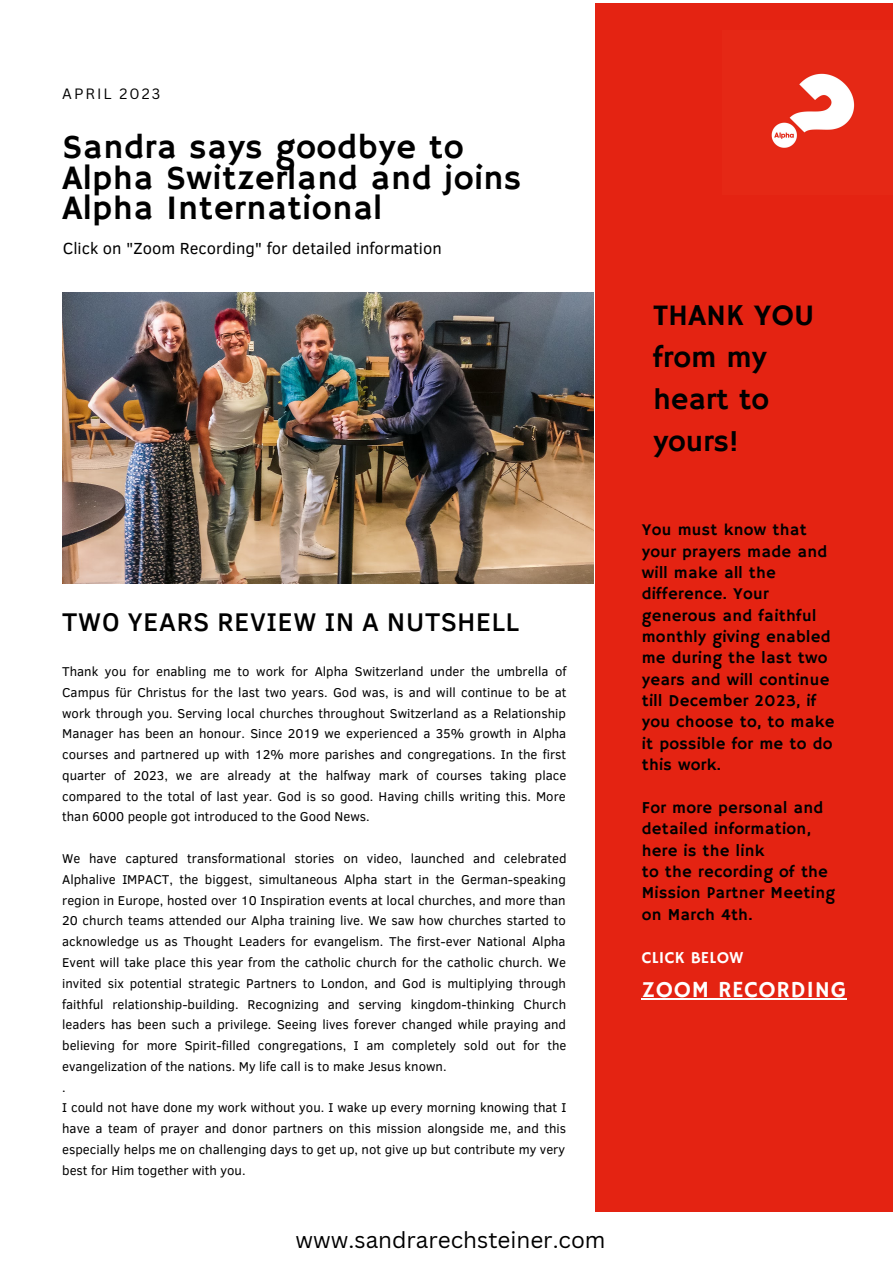
<style>
.page{position:relative;width:893px;height:1264px;background:#fff}
.page>*{position:absolute;margin:0;border:0;box-sizing:border-box;transform-origin:0 0}
.t1{font:34.2px/30.3px "Hammersmith One";letter-spacing:.02em;color:#000}
.t2{font:30.3px/42px "Hammersmith One";color:#000}
.t3{font:500 26.25px "Clear Sans";letter-spacing:.03em;color:#000}
.t4{font:23.1px "Hammersmith One";letter-spacing:.03em;color:#fff}
.t5{font:22.5px "Canva Sans";color:#000}
.t6{font:16.65px/21.3px "Hammersmith One";letter-spacing:.02em;color:#000}
.t7{font:16.65px "Hammersmith One";letter-spacing:.02em;color:#fff}
.t8{font:16.5px "Clear Sans";color:#000}
.t9{font:14.55px "Canva Sans";letter-spacing:.14em;color:#000}
.t10{font:13.05px/20.7px "Clear Sans";color:#000;text-align:justify}
</style>
<div class="page">
<div style="left:595px;top:3px;width:297px;height:1208px;background:#e42312"></div>
<img style="left:62px;top:292px;width:531px;height:291px">
<img style="left:771px;top:73px;width:84px;height:75px">
<hr style="left:641px;top:998px;width:205px;height:2px;background:#fff">
<p class="t9" style="left:62px;top:84px;width:100px">APRIL 2023</p>
<h1 class="t1" style="left:62px;top:134px;width:460px">Sandra says goodbye to<br>Alpha Switzerland and joins<br>Alpha International</h1>
<p class="t8" style="left:63px;top:236px;width:380px">Click on "Zoom Recording" for detailed information</p>
<h3 class="t3" style="left:62px;top:603px;width:458px">TWO YEARS REVIEW IN A NUTSHELL</h3>
<p class="t10" style="left:62px;top:660px;width:506px">Thank you for enabling me to work for Alpha Switzerland under the umbrella of Campus für Christus for the last two years. God was, is and will continue to be at work through you. Serving local churches throughout Switzerland as a Relationship Manager has been an honour. Since 2019 we experienced a 35% growth in Alpha courses and partnered up with 12% more parishes and congregations. In the first quarter of 2023, we are already at the halfway mark of courses taking place compared to the total of last year. God is so good. Having chills writing this. More than 6000 people got introduced to the Good News.</p>
<p class="t10" style="left:62px;top:847px;width:506px;text-align:left">We have captured transformational stories on video, launched and celebrated Alphalive IMPACT, the biggest, simultaneous Alpha start in the German-speaking region in Europe, hosted over 10 Inspiration events at local churches, and more than 20 church teams attended our Alpha training live. We saw how churches started to acknowledge us as Thought Leaders for evangelism. The first-ever National Alpha Event will take place this year from the catholic church for the catholic church. We invited six potential strategic Partners to London, and God is multiplying through faithful relationship-building. Recognizing and serving kingdom-thinking Church leaders has been such a privilege. Seeing lives forever changed while praying and believing for more Spirit-filled congregations, I am completely sold out for the evangelization of the nations. My life call is to make Jesus known.<br>.<br>I could not have done my work without you. I wake up every morning knowing that I have a team of prayer and donor partners on this mission alongside me, and this especially helps me on challenging days to get up, not give up but contribute my very best for Him together with you.</p>
<h3 class="t5" style="left:295px;top:1223px;width:311px">www.sandrarechsteiner.com</h3>
<h2 class="t2" style="left:653px;top:296px;width:163px">THANK YOU from my heart to yours!</h2>
<p class="t6" style="left:641px;top:520px;width:194px">You must know that your prayers made and will make all the difference. Your generous and faithful monthly giving enabled me during the last two years and will continue till December 2023, if you choose to, to make it possible for me to do this work.</p>
<p class="t6" style="left:641px;top:797px;width:195px">For more personal and detailed information, here is the link<br>to the recording of the<br>Mission Partner Meeting on March 4th.</p>
<p class="t7" style="left:641px;top:947px;width:103px">CLICK BELOW</p>
<h3 class="t4" style="left:641px;top:976px;width:206px">ZOOM RECORDING</h3>
</div>
